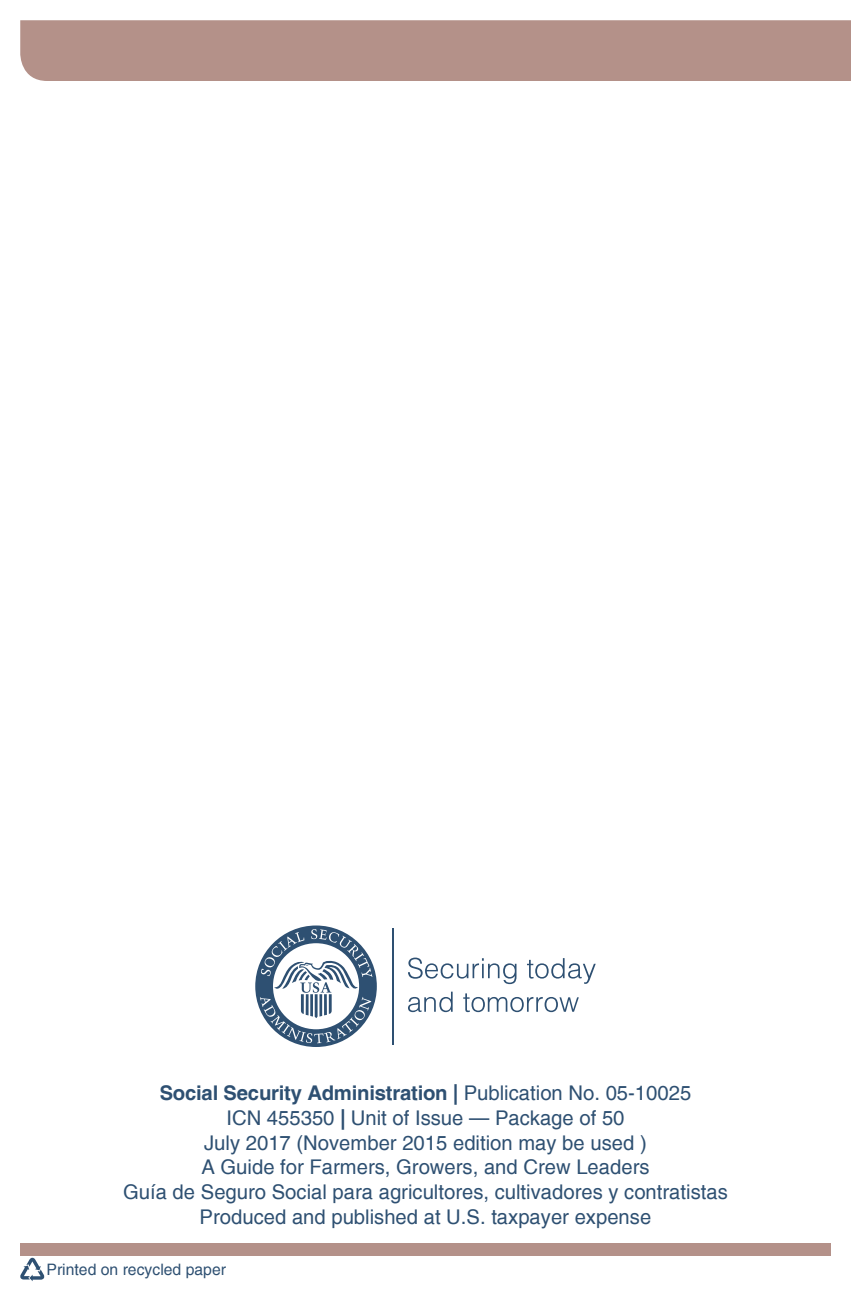
<style>
.page{position:relative;width:851px;height:1296px;background:#fff}
.page>*{position:absolute;margin:0;border:0;box-sizing:border-box;transform-origin:0 0}
.t1{font:20.25px "Helvetica";color:#2e5072}
.t2{font:700 20.25px "Helvetica";letter-spacing:-.01em;color:#2e5072}
.t3{font:15.75px "Helvetica";color:#2e5072}
.s1{font-weight:400}
.s2{font-weight:700}
</style>
<div class="page">
<div style="left:20px;top:20px;width:830px;height:61px;background:#b49189"></div>
<div style="left:20px;top:1243px;width:810px;height:13px;background:#b49189"></div>
<div style="left:255px;top:926px;width:122px;height:121px;background:#2e5072;border-radius:50%"></div>
<svg style="left:260px;top:929px;width:112px;height:114px"></svg>
<hr style="left:392px;top:928px;width:1px;height:116px;background:#2e5072">
<svg style="left:408px;top:958px;width:108px;height:26px"></svg>
<svg style="left:527px;top:958px;width:68px;height:26px"></svg>
<svg style="left:408px;top:992px;width:44px;height:20px"></svg>
<svg style="left:463px;top:993px;width:115px;height:19px"></svg>
<svg style="left:20px;top:1258px;width:24px;height:23px"></svg>
<p class="t2" style="left:160px;top:1081px;width:533px">Social Security Administration | <span class="s1">Publication No. 05-10025</span></p>
<p class="t1" style="left:226px;top:1106px;width:399px">ICN 455350 <span class="s2">|</span> Unit of Issue — Package of 50</p>
<p class="t1" style="left:204px;top:1131px;width:444px">July 2017 (November 2015 edition may be used )</p>
<p class="t1" style="left:201px;top:1155px;width:449px">A Guide for Farmers, Growers, and Crew Leaders</p>
<p class="t1" style="left:123px;top:1180px;width:606px">Guía de Seguro Social para agricultores, cultivadores y contratistas</p>
<p class="t1" style="left:200px;top:1205px;width:453px">Produced and published at U.S. taxpayer expense</p>
<p class="t3" style="left:46px;top:1261px;width:181px">Printed on recycled paper</p>
</div>
